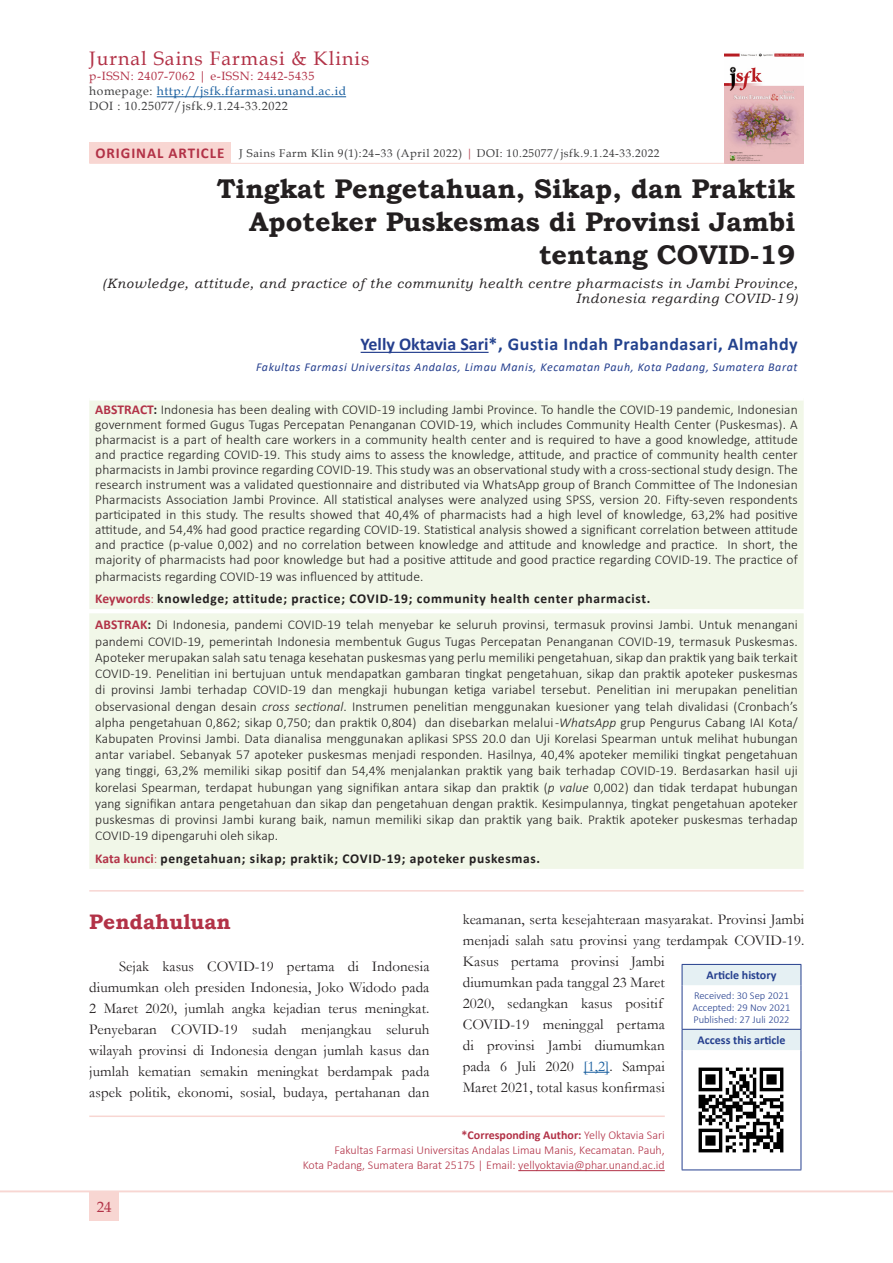
<style>
.page{position:relative;width:893px;height:1263px;background:#fff}
.page>*{position:absolute;margin:0;border:0;box-sizing:border-box;transform-origin:0 0}
.t1{font:700 27px/33px "Bookman Old Style";color:#231f20;text-align:right}
.t2{font:700 21px "Bookman Old Style";color:#b23247}
.t3{font:19.5px "Book Antiqua";letter-spacing:.05em;color:#b23247}
.t4{font:700 18px "Calibri";letter-spacing:.03em;color:#23428e}
.t5{font:15px/21px "Garamond";letter-spacing:.005em;color:#231f20;text-align:justify}
.t6{font:15px "Book Antiqua";color:#b23247}
.t7{font:300 13.5px/16.2px "Calibri";letter-spacing:.005em;color:#231f20;text-align:justify}
.t8{font:700 13.5px "Calibri";letter-spacing:.05em;color:#231f20}
.t9{font:italic 13.5px/15px "Bookman Old Style";letter-spacing:.05em;color:#231f20;text-align:right}
.t10{font:300 12px "Calibri";color:#b23247}
.t11{font:12px/15px "Book Antiqua";letter-spacing:.05em;color:#3e3e3f}
.t12{font:italic 12px "Calibri";letter-spacing:.05em;color:#253f8e}
.t13{font:700 12px "Calibri";color:#b23247}
.t14{font:700 12px "Calibri";color:#253f8e}
.t15{font:11.25px "Book Antiqua";letter-spacing:.05em;color:#3e3e3f}
.t16{font:300 10.5px "Calibri";color:#253f8e}
.s1{color:#b23247}
.s2{color:#175d9e}
.s3{font-family:"Calibri";font-weight:700;font-size:15px;color:#b23247}
.s4{color:#b84653}
.s5{color:#253f8e}
.s6{font-weight:700;color:#b23247}
.s7{font-weight:700}
.s8{font-weight:300;color:#b23247}
.s9{font-style:italic}
.s10{font-weight:300}
</style>
<div class="page">
<hr style="left:0;top:1191px;width:893px;height:1px;background:#f8d6d2">
<div style="left:89px;top:1191px;width:30px;height:30px;background:#f8d6d2"></div>
<hr style="left:157px;top:96px;width:189px;height:1px;background:#175d9e">
<img style="left:724px;top:53px;width:80px;height:110px">
<div style="left:89px;top:142px;width:142px;height:21px;background:#f8d6d2"></div>
<hr style="left:89px;top:163px;width:142px;height:1px;background:#f8d6d2">
<hr style="left:231px;top:163px;width:493px;height:1px;background:#f8d6d2">
<hr style="left:89px;top:1115px;width:576px;height:2px;background:#f8d6d2">
<svg style="left:584px;top:1072px;width:25px;height:1px"></svg>
<svg style="left:682px;top:964px;width:120px;height:206px"></svg>
<hr style="left:682px;top:1050px;width:1px;height:119px;background:#253f8e">
<hr style="left:801px;top:1050px;width:1px;height:119px;background:#253f8e">
<hr style="left:682px;top:1169px;width:119px;height:1px;background:#253f8e">
<img style="left:686px;top:1054px;width:110px;height:112px">
<div style="left:89px;top:401px;width:715px;height:208px;background:#f1f7e8"></div>
<hr style="left:361px;top:352px;width:128px;height:1px;background:#253f8e">
<div style="left:89px;top:613px;width:715px;height:256px;background:#f1f7e8"></div>
<hr style="left:518px;top:1170px;width:147px;height:1px;background:#b23247">
<hr style="left:89px;top:890px;width:715px;height:1px;background:#f8d6d2">
<h3 class="t3" style="left:89px;top:45px;width:281px">Jurnal Sains Farmasi &amp; Klinis</h3>
<p class="t11" style="left:89px;top:68px;width:258px"><span class="s1">p-ISSN: 2407-7062 | e-ISSN: 2442-5435 </span>homepage: <span class="s2">http://jsfk.ffarmasi.unand.ac.id<br></span>DOI : 10.25077/jsfk.9.1.24-33.2022</p>
<p class="t15" style="left:96px;top:145px;width:565px"><span class="s3">ORIGINAL ARTICLE</span> J Sains Farm Klin 9(1):24–33 (April 2022) <span class="s4">|</span> DOI: 10.25077/jsfk.9.1.24-33.2022</p>
<p class="t1" style="left:217px;top:172px;width:580px">Tingkat Pengetahuan, Sikap, dan Praktik<br>Apoteker Puskesmas di Provinsi Jambi</p>
<p class="t1" style="left:539px;top:238px;width:257px">tentang COVID-19</p>
<p class="t9" style="left:102px;top:276px;width:697px">(Knowledge, attitude, and practice of the community health centre pharmacists in Jambi Province,<br>Indonesia regarding COVID-19)</p>
<p class="t4" style="left:361px;top:332px;width:439px"><span class="s5">Yelly Oktavia Sari</span>*, Gustia Indah Prabandasari, Almahdy</p>
<p class="t12" style="left:256px;top:359px;width:543px">Fakultas Farmasi Universitas Andalas, Limau Manis, Kecamatan Pauh, Kota Padang, Sumatera Barat</p>
<p class="t7" style="left:95px;top:402px;width:704px;line-height:15px"><span class="s6">ABSTRACT</span><span class="s7">:</span> Indonesia has been dealing with COVID-19 including Jambi Province. To handle the COVID-19 pandemic, Indonesian government formed Gugus Tugas Percepatan Penanganan COVID-19, which includes Community Health Center (Puskesmas). A pharmacist is a part of health care workers in a community health center and is required to have a good knowledge, attitude and practice regarding COVID-19. This study aims to assess the knowledge, attitude, and practice of community health center pharmacists in Jambi province regarding COVID-19. This study was an observational study with a cross-sectional study design. The research instrument was a validated questionnaire and distributed via WhatsApp group of Branch Committee of The Indonesian Pharmacists Association Jambi Province. All statistical analyses were analyzed using SPSS, version 20. Fifty-seven respondents participated in this study. The results showed that 40,4% of pharmacists had a high level of knowledge, 63,2% had positive attitude, and 54,4% had good practice regarding COVID-19. Statistical analysis showed a significant correlation between attitude and practice (p-value 0,002) and no correlation between knowledge and attitude and knowledge and practice. In short, the majority of pharmacists had poor knowledge but had a positive attitude and good practice regarding COVID-19. The practice of</p>
<p class="t7" style="left:95px;top:568px;width:330px">pharmacists regarding COVID-19 was influenced by attitude.</p>
<p class="t8" style="left:95px;top:589px;width:557px"><span class="s1">Keywords</span><span class="s8">:</span> knowledge; attitude; practice; COVID-19; community health center pharmacist.</p>
<p class="t7" style="left:95px;top:617px;width:704px"><span class="s6">ABSTRAK</span><span class="s7">:</span> Di Indonesia, pandemi COVID-19 telah menyebar ke seluruh provinsi, termasuk provinsi Jambi. Untuk menangani pandemi COVID-19, pemerintah Indonesia membentuk Gugus Tugas Percepatan Penanganan COVID-19, termasuk Puskesmas.<br>Apoteker merupakan salah satu tenaga kesehatan puskesmas yang perlu memiliki pengetahuan, sikap dan praktik yang baik terkait COVID-19. Penelitian ini bertujuan untuk mendapatkan gambaran tingkat pengetahuan, sikap dan praktik apoteker puskesmas di provinsi Jambi terhadap COVID-19 dan mengkaji hubungan ketiga variabel tersebut. Penelitian ini merupakan penelitian observasional dengan desain <span class="s9">cross sectional</span>. Instrumen penelitian menggunakan kuesioner yang telah divalidasi (Cronbach’s alpha pengetahuan 0,862; sikap 0,750; dan praktik 0,804) dan disebarkan melalui -<span class="s9">WhatsApp</span> grup Pengurus Cabang IAI Kota/ Kabupaten Provinsi Jambi. Data dianalisa menggunakan aplikasi SPSS 20.0 dan Uji Korelasi Spearman untuk melihat hubungan antar variabel. Sebanyak 57 apoteker puskesmas menjadi responden. Hasilnya, 40,4% apoteker memiliki tingkat pengetahuan yang tinggi, 63,2% memiliki sikap positif dan 54,4% menjalankan praktik yang baik terhadap COVID-19. Berdasarkan hasil uji korelasi Spearman, terdapat hubungan yang signifikan antara sikap dan praktik (<span class="s9">p value</span> 0,002) dan tidak terdapat hubungan yang signifikan antara pengetahuan dan sikap dan pengetahuan dengan praktik. Kesimpulannya, tingkat pengetahuan apoteker puskesmas di provinsi Jambi kurang baik, namun memiliki sikap dan praktik yang baik. Praktik apoteker puskesmas terhadap COVID-19 dipengaruhi oleh sikap.</p>
<p class="t8" style="left:95px;top:849px;width:446px"><span class="s1">Kata kunci</span><span class="s8">:</span> pengetahuan; sikap; praktik; COVID-19; apoteker puskesmas.</p>
<p class="t2" style="left:89px;top:907px;width:143px">Pendahuluan</p>
<p class="t5" style="left:89px;top:956px;width:342px;text-indent:30px">Sejak kasus COVID-19 pertama di Indonesia diumumkan oleh presiden Indonesia, Joko Widodo pada 2 Maret 2020, jumlah angka kejadian terus meningkat.<br>Penyebaran COVID-19 sudah menjangkau seluruh wilayah provinsi di Indonesia dengan jumlah kasus dan jumlah kematian semakin meningkat berdampak pada aspek politik, ekonomi, sosial, budaya, pertahanan dan</p>
<p class="t5" style="left:463px;top:908px;width:343px;text-align:left">keamanan, serta kesejahteraan masyarakat. Provinsi Jambi menjadi salah satu provinsi yang terdampak COVID-19.<br>Kasus pertama provinsi Jambi<br>diumumkan pada tanggal 23 Maret<br>2020, sedangkan kasus positif<br>COVID-19 meninggal pertama<br>di provinsi Jambi diumumkan<br>pada 6 Juli 2020 <span class="s2">[1,2]</span>. Sampai<br>Maret 2021, total kasus konfirmasi</p>
<p class="t14" style="left:707px;top:967px;width:71px">Article history</p>
<p class="t16" style="left:694px;top:989px;width:96px">Received: 30 Sep 2021</p>
<p class="t16" style="left:692px;top:1001px;width:99px">Accepted: 29 Nov 2021</p>
<p class="t16" style="left:693px;top:1013px;width:98px">Published: 27 Juli 2022</p>
<p class="t14" style="left:698px;top:1032px;width:89px">Access this article</p>
<p class="t6" style="left:97px;top:1196px;width:16px">24</p>
<p class="t13" style="left:462px;top:1127px;width:205px">*Corresponding Author: <span class="s10">Yelly Oktavia Sari</span></p>
<p class="t10" style="left:335px;top:1143px;width:332px">Fakultas Farmasi Universitas Andalas Limau Manis, Kecamatan. Pauh,</p>
<p class="t10" style="left:303px;top:1158px;width:364px">Kota Padang, Sumatera Barat 25175 | Email: yellyoktavia@phar.unand.ac.id</p>
</div>
